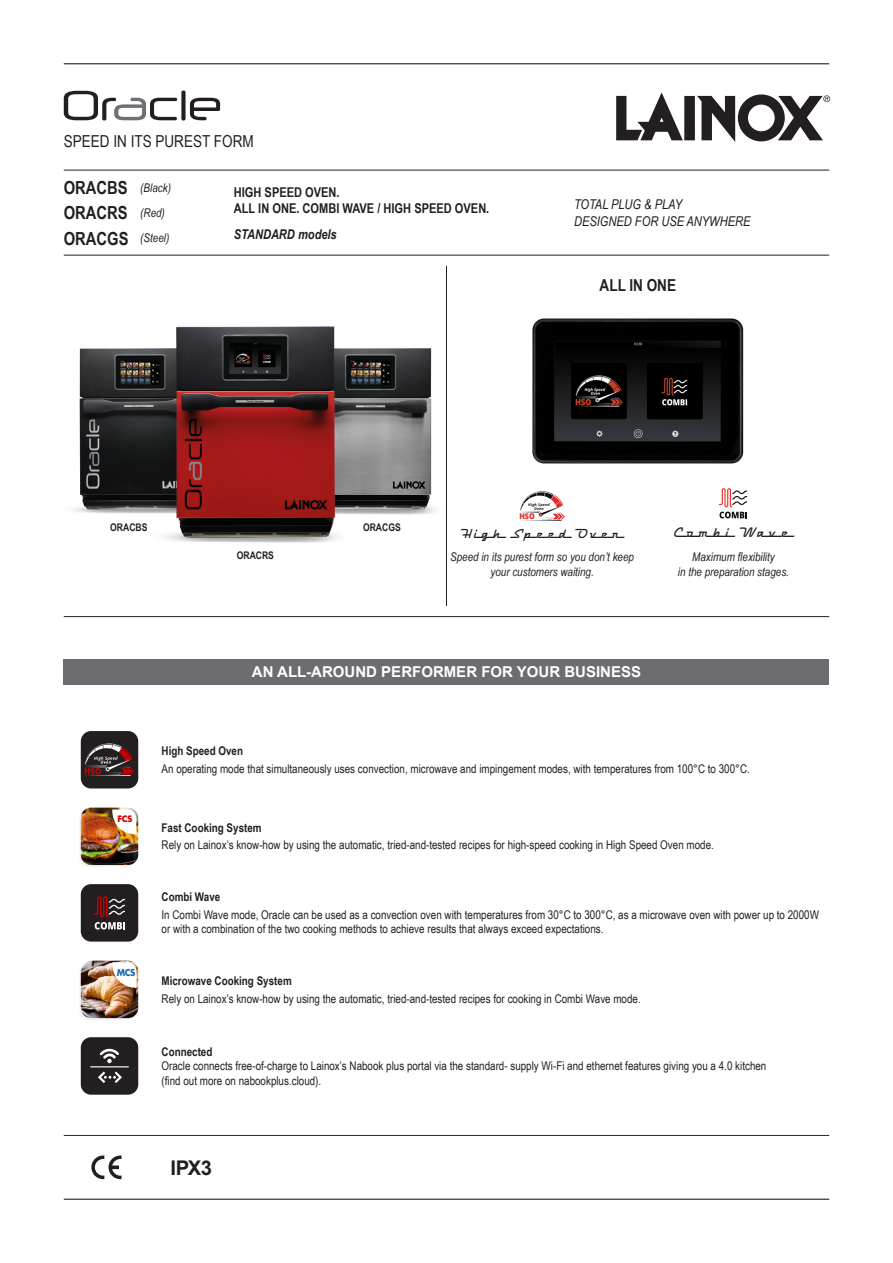
<style>
.page{position:relative;width:893px;height:1263px;background:#fff}
.page>*{position:absolute;margin:0;border:0;box-sizing:border-box;transform-origin:0 0}
.t1{font:700 20.25px "Arial";color:#231f20}
.titolo{font:700 18px "Arial Narrow";color:#231f20}
.t2{font:16.5px "Arial Narrow";color:#231f20}
.t3{font:700 16.5px "Arial Narrow";color:#231f20}
.t4{font:700 15px "Arial";color:#fff}
.t5{font:700 13.5px/16.2px "Arial Narrow";color:#231f20}
.t6{font:italic 13.5px/16.2px "Arial Narrow";color:#231f20}
.t7{font:italic 700 13.5px "Arial Narrow";color:#231f20}
.t8{font:12px/14.4px "Arial Narrow";color:#231f20}
.t9{font:italic 12px/14.4px "Arial Narrow";color:#231f20;text-align:center}
.t10{font:700 12px "Arial Narrow";color:#231f20}
.t11{font:500 12px "Raceway";color:#231f20}
.t12{font:500 11.4px "Raceway";color:#231f20}
.titolo-2{font:700 10.5px "Arial Narrow";color:#231f20}
.t13{font:700 9.3px "Futura Std";color:#1a6eb8;scale:.92 1}
.t14{font:700 8.55px "Futura Std";color:#d70000}
.t15{font:800 7.95px "Open Sans";color:#ee2624;scale:.9 1}
.t16{font:italic 700 3.75px/3.6px "Open Sans";letter-spacing:.05em;color:#101315;text-align:center}
</style>
<div class="page">
<svg style="left:91px;top:1155px;width:31px;height:24px"></svg>
<div style="left:64px;top:659px;width:765px;height:26px;background:#6c6d70"></div>
<img style="left:532px;top:318px;width:212px;height:146px">
<svg style="left:719px;top:488px;width:28px;height:30px"></svg>
<svg style="left:520px;top:491px;width:45px;height:30px"></svg>
<div style="left:81px;top:1037px;width:57px;height:58px;background:#231f20;border-radius:10px"></div>
<svg style="left:100px;top:1048px;width:19px;height:15px"></svg>
<svg style="left:98px;top:1071px;width:24px;height:12px"></svg>
<hr style="left:90px;top:1066px;width:39px;height:1px;background:#fff">
<div style="left:78px;top:961px;width:61px;height:61px;background:#231f20;opacity:.05"></div>
<img style="left:81px;top:961px;width:57px;height:57px">
<div style="left:110px;top:963px;width:27px;height:28px;background:#231f20;opacity:.05"></div>
<svg style="left:112px;top:963px;width:25px;height:25px"></svg>
<div style="left:81px;top:884px;width:57px;height:57px;background:#231f20;border-radius:10px"></div>
<svg style="left:94px;top:896px;width:31px;height:33px"></svg>
<div style="left:78px;top:808px;width:61px;height:60px;background:#231f20;opacity:.05"></div>
<img style="left:81px;top:807px;width:57px;height:58px">
<div style="left:110px;top:810px;width:27px;height:27px;background:#231f20;opacity:.05"></div>
<svg style="left:112px;top:809px;width:24px;height:25px"></svg>
<div style="left:81px;top:731px;width:57px;height:57px;background:#231f20;border-radius:10px"></div>
<svg style="left:85px;top:743px;width:49px;height:33px"></svg>
<svg style="left:64px;top:91px;width:113px;height:30px"></svg>
<div style="left:181px;top:91px;width:5px;height:30px;background:#231f20;border-radius:2px"></div>
<svg style="left:190px;top:98px;width:30px;height:22px"></svg>
<svg style="left:616px;top:92px;width:67px;height:48px"></svg>
<div style="left:684px;top:96px;width:11px;height:44px;background:#231f20"></div>
<svg style="left:697px;top:94px;width:133px;height:48px"></svg>
<img style="left:72px;top:326px;width:363px;height:217px">
<hr style="left:64px;top:63px;width:765px;height:1px;background:#231f20">
<hr style="left:64px;top:170px;width:765px;height:1px;background:#231f20">
<hr style="left:64px;top:255px;width:765px;height:1px;background:#231f20">
<hr style="left:64px;top:616px;width:765px;height:1px;background:#231f20">
<hr style="left:64px;top:1198px;width:765px;height:2px;background:#231f20">
<hr style="left:64px;top:1135px;width:765px;height:1px;background:#231f20">
<hr style="left:446px;top:266px;width:1px;height:340px;background:#231f20">
<h3 class="t2" style="left:64px;top:129px;width:191px">SPEED IN ITS PUREST FORM</h3>
<p class="titolo" style="left:64px;top:174px;width:65px">ORACBS</p>
<p class="titolo" style="left:64px;top:199px;width:65px">ORACRS</p>
<p class="titolo" style="left:64px;top:225px;width:66px">ORACGS</p>
<p class="t9" style="left:140px;top:180px;width:32px">(Black)</p>
<p class="t9" style="left:140px;top:205px;width:26px">(Red)</p>
<p class="t9" style="left:140px;top:231px;width:30px">(Steel)</p>
<p class="t5" style="left:234px;top:183px;width:257px">HIGH SPEED OVEN.<br>ALL IN ONE. COMBI WAVE / HIGH SPEED OVEN.</p>
<p class="t7" style="left:234px;top:224px;width:104px">STANDARD models</p>
<p class="t6" style="left:574px;top:196px;width:178px">TOTAL PLUG &amp; PLAY<br>DESIGNED FOR USE ANYWHERE</p>
<h3 class="t3" style="left:600px;top:273px;width:78px">ALL IN ONE</h3>
<p class="titolo-2" style="left:110px;top:519px;width:39px">ORACBS</p>
<p class="titolo-2" style="left:363px;top:519px;width:39px">ORACGS</p>
<p class="titolo-2" style="left:237px;top:547px;width:39px">ORACRS</p>
<p class="t16" style="left:528px;top:503px;width:23px">High Speed<br>Oven</p>
<p class="t15" style="left:519px;top:510px;width:19px">HSO</p>
<p class="t12" style="left:461px;top:525px;width:164px">High Speed Oven</p>
<p class="t11" style="left:674px;top:524px;width:120px">Combi Wave</p>
<p class="t9" style="left:450px;top:550px;width:185px">Speed in its purest form so you don’t keep your customers waiting.</p>
<p class="t9" style="left:678px;top:550px;width:113px">Maximum flexibility<br>in the preparation stages.</p>
<p class="t4" style="left:252px;top:662px;width:391px">AN ALL-AROUND PERFORMER FOR YOUR BUSINESS</p>
<p class="t14" style="left:118px;top:813px;width:16px">FCS</p>
<p class="t13" style="left:117px;top:966px;width:22px">MCS</p>
<p class="t10" style="left:162px;top:742px;width:83px">High Speed Oven</p>
<p class="t8" style="left:162px;top:761px;width:590px">An operating mode that simultaneously uses convection, microwave and impingement modes, with temperatures from 100°C to 300°C.</p>
<p class="t10" style="left:162px;top:818px;width:102px">Fast Cooking System</p>
<p class="t8" style="left:162px;top:838px;width:554px">Rely on Lainox’s know-how by using the automatic, tried-and-tested recipes for high-speed cooking in High Speed Oven mode.</p>
<p class="t10" style="left:162px;top:888px;width:60px">Combi Wave</p>
<p class="t8" style="left:162px;top:907px;width:659px">In Combi Wave mode, Oracle can be used as a convection oven with temperatures from 30°C to 300°C, as a microwave oven with power up to 2000W or with a combination of the two cooking methods to achieve results that always exceed expectations.</p>
<p class="t10" style="left:162px;top:972px;width:132px">Microwave Cooking System</p>
<p class="t8" style="left:162px;top:991px;width:481px">Rely on Lainox’s know-how by using the automatic, tried-and-tested recipes for cooking in Combi Wave mode.</p>
<p class="t10" style="left:162px;top:1042px;width:52px">Connected</p>
<p class="t8" style="left:162px;top:1058px;width:606px">Oracle connects free-of-charge to Lainox’s Nabook plus portal via the standard- supply Wi-Fi and ethernet features giving you a 4.0 kitchen (find out more on nabookplus.cloud).</p>
<h1 class="t1" style="left:171px;top:1154px;width:43px">IPX3</h1>
</div>
